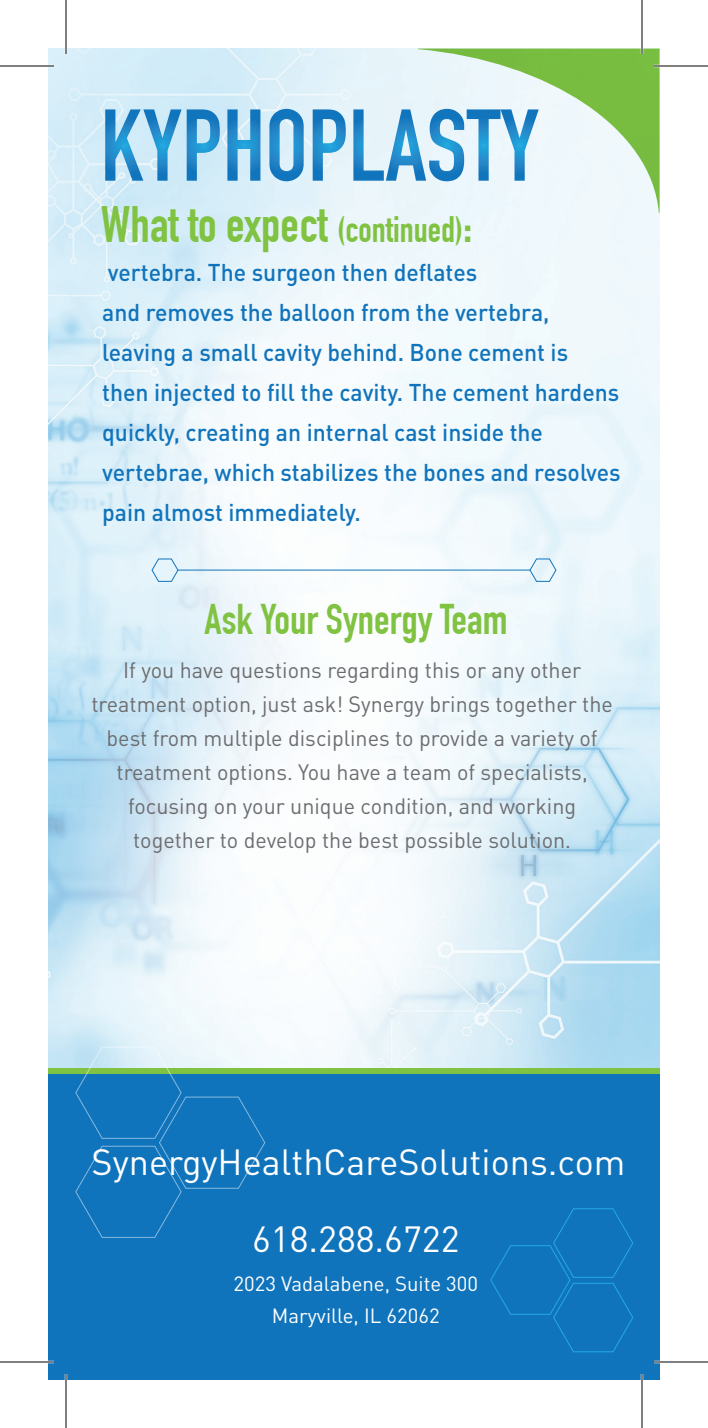
<style>
.page{position:relative;width:708px;height:1428px;background:#fff}
.page>*{position:absolute;margin:0;border:0;box-sizing:border-box;transform-origin:0 0}
.t1{font:700 50px "DIN Condensed";color:#80c241}
.t2{font:700 42px "DIN Condensed";color:#80c241}
.t3{font:36px "DIN Pro";color:#fff}
.t4{font:500 24px/40px "DIN Pro";color:#1074bc;scale:.96 1}
.t5{font:22px/34px "DIN Pro";color:#6c6d70;text-align:center}
.t6{font:20.4px/32.2px "DIN Pro";color:#fff;text-align:center}
.s1{font-size:36px}
</style>
<div class="page">
<img style="left:48px;top:48px;width:612px;height:1020px">
<div style="left:48px;top:1074px;width:612px;height:306px;background:#1074bc"></div>
<svg style="left:75px;top:1047px;width:190px;height:191px"></svg>
<svg style="left:490px;top:1208px;width:144px;height:144px"></svg>
<svg style="left:529px;top:558px;width:28px;height:24px"></svg>
<svg style="left:151px;top:558px;width:28px;height:24px"></svg>
<hr style="left:178px;top:570px;width:352px;height:1px;background:#1074bc">
<svg style="left:105px;top:109px;width:115px;height:72px;background:#7bbae0"></svg>
<svg style="left:227px;top:109px;width:33px;height:72px;background:#5da8d7"></svg>
<svg style="left:269px;top:109px;width:35px;height:72px;background:#65abd8"></svg>
<svg style="left:313px;top:109px;width:33px;height:72px;background:#78b7dd"></svg>
<svg style="left:353px;top:49px;width:307px;height:164px;background:#bcddcf"></svg>
<hr style="left:0;top:65px;width:54px;height:2px;background:#fff">
<hr style="left:654px;top:65px;width:54px;height:2px;background:#fff">
<hr style="left:0;top:1361px;width:54px;height:2px;background:#fff">
<hr style="left:654px;top:1361px;width:54px;height:2px;background:#fff">
<hr style="left:65px;top:0;width:2px;height:54px;background:#fff">
<hr style="left:65px;top:1374px;width:2px;height:54px;background:#fff">
<hr style="left:641px;top:0;width:2px;height:54px;background:#fff">
<hr style="left:641px;top:1374px;width:2px;height:54px;background:#fff">
<hr style="left:0;top:66px;width:54px;height:1px;background:#000">
<hr style="left:654px;top:66px;width:54px;height:1px;background:#000">
<hr style="left:0;top:1362px;width:54px;height:1px;background:#000">
<hr style="left:654px;top:1362px;width:54px;height:1px;background:#000">
<hr style="left:66px;top:0;width:1px;height:54px;background:#000">
<hr style="left:66px;top:1374px;width:1px;height:54px;background:#000">
<hr style="left:642px;top:0;width:1px;height:54px;background:#000">
<hr style="left:642px;top:1374px;width:1px;height:54px;background:#000">
<h1 class="t1" style="left:101px;top:195px;width:373px">What to expect <span class="s1">(continued)</span>:</h1>
<p class="t4" style="left:102px;top:252px;width:542px">vertebra. The surgeon then deflates<br>and removes the balloon from the vertebra, leaving a small cavity behind. Bone cement is<br>then injected to fill the cavity. The cement hardens quickly, creating an internal cast inside the vertebrae, which stabilizes the bones and resolves pain almost immediately.</p>
<h2 class="t2" style="left:205px;top:595px;width:304px">Ask Your Synergy Team</h2>
<p class="t5" style="left:91px;top:653px;width:523px">If you have questions regarding this or any other treatment option, just ask! Synergy brings together the best from multiple disciplines to provide a variety of treatment options. You have a team of specialists, focusing on your unique condition, and working together to develop the best possible solution.</p>
<h3 class="t3" style="left:92px;top:1137px;width:535px">SynergyHealthCareSolutions.com</h3>
<h3 class="t3" style="left:252px;top:1215px;width:209px">618.288.6722</h3>
<p class="t6" style="left:233px;top:1267px;width:246px">2023 Vadalabene, Suite 300<br>Maryville, IL 62062</p>
</div>
